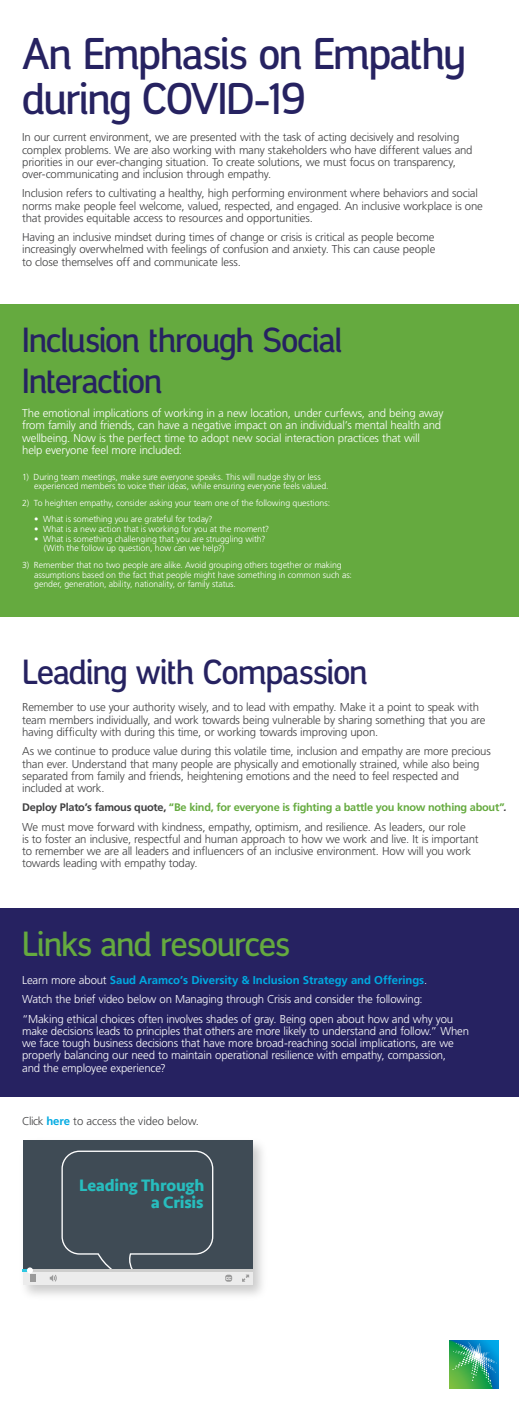
<style>
.page{position:relative;width:519px;height:1408px;background:#fff}
.page>*{position:absolute;margin:0;border:0;box-sizing:border-box;transform-origin:0 0}
.t1{font:600 49px/44.6px "Manifapro";letter-spacing:-.03em;color:#262261}
.t2{font:600 38.5px/40.2px "Manifapro";letter-spacing:-.025em;color:#262261}
.t3{font:600 38.5px "Manifapro";letter-spacing:-.025em;color:#65aa3f}
.t4{font:700 17.06px/17.1px "Seravek";letter-spacing:-.01em;color:#27bdbe;text-align:right}
.t5{font:300 11.38px/12.2px "Frutiger LT Std";letter-spacing:-.015em;color:#404041}
.t6{font:300 11.38px/12.2px "Frutiger LT Std";letter-spacing:-.015em;color:#fff}
.t7{font:700 10.94px "Frutiger LT Std";letter-spacing:-.025em;color:#65aa3f}
.t8{font:300 8.75px/9.6px "Frutiger LT Std";letter-spacing:-.005em;color:#fff}
.t9{font:700 4.29px "Arial";color:#fff}
.s1{color:#404041}
.s2{font-style:italic;color:#404041}
.s3{font-weight:700;color:#00aae2}
</style>
<div class="page">
<img style="left:22px;top:1140px;width:240px;height:155px">
<div style="left:0;top:304px;width:518px;height:312px;background:#65aa3f"></div>
<div style="left:0;top:908px;width:518px;height:189px;background:#262261"></div>
<svg style="left:449px;top:1340px;width:50px;height:49px"></svg>
<div style="left:449px;top:1340px;width:49px;height:48px;background:linear-gradient(to bottom,#069a49,#8bc33f)"></div>
<svg style="left:452px;top:1341px;width:44px;height:46px;background:#40a789"></svg>
<div style="left:23px;top:1140px;width:229px;height:129px;background:#3f4b55"></div>
<div style="left:23px;top:1272px;width:229px;height:13px;background:#ececec"></div>
<hr style="left:23px;top:1269px;width:229px;height:3px;background:#cececd">
<svg style="left:23px;top:1267px;width:13px;height:14px"></svg>
<svg style="left:50px;top:1150px;width:164px;height:132px"></svg>
<div style="left:225px;top:1274px;width:7px;height:7px;background:#9a9a9a;border-radius:3px"></div>
<svg style="left:242px;top:1274px;width:7px;height:7px"></svg>
<h1 class="t1" style="left:22px;top:24px;width:445px">An Emphasis on Empathy during COVID-19</h1>
<p class="t5" style="left:22px;top:131px;width:451px">In our current environment, we are presented with the task of acting decisively and resolving complex problems. We are also working with many stakeholders who have different values and priorities in our ever-changing situation. To create solutions, we must focus on transparency, over-communicating and inclusion through empathy.</p>
<p class="t5" style="left:22px;top:187px;width:462px">Inclusion refers to cultivating a healthy, high performing environment where behaviors and social norms make people feel welcome, valued, respected, and engaged. An inclusive workplace is one that provides equitable access to resources and opportunities.</p>
<p class="t5" style="left:22px;top:231px;width:414px;text-align:justify">Having an inclusive mindset during times of change or crisis is critical as people become increasingly overwhelmed with feelings of confusion and anxiety. This can cause people to close themselves off and communicate less.</p>
<h2 class="t2" style="left:22px;top:314px;width:321px">Inclusion through Social<br>Interaction</h2>
<p class="t6" style="left:22px;top:407px;width:422px">The emotional implications of working in a new location, under curfews, and being away from family and friends, can have a negative impact on an individual’s mental health and wellbeing. Now is the perfect time to adopt new social interaction practices that will<br>help everyone feel more included:</p>
<p class="t8" style="left:34px;top:472px;width:296px;text-indent:-12px">1) During team meetings, make sure everyone speaks. This will nudge shy or less experienced members to voice their ideas, while ensuring everyone feels valued.</p>
<p class="t8" style="left:22px;top:498px;width:309px">2) To heighten empathy, consider asking your team one of the following questions:</p>
<p class="t8" style="left:34px;top:515px;width:180px">• What is something you are grateful for today?</p>
<p class="t8" style="left:34px;top:524px;width:236px">• What is a new action that is working for you at the moment?</p>
<p class="t8" style="left:44px;top:534px;width:223px;text-indent:-10px">• What is something challenging that you are struggling with? (With the follow up question, how can we help?)</p>
<p class="t8" style="left:34px;top:560px;width:319px;text-indent:-12px">3) Remember that no two people are alike. Avoid grouping others together or making assumptions based on the fact that people might have something in common such as: gender, generation, ability, nationality, or family status.</p>
<h2 class="t2" style="left:22px;top:646px;width:347px">Leading with Compassion</h2>
<p class="t5" style="left:22px;top:701px;width:464px">Remember to use your authority wisely, and to lead with empathy. Make it a point to speak with team members individually, and work towards being vulnerable by sharing something that you are having difficulty with during this time, or working towards improving upon.</p>
<p class="t5" style="left:22px;top:745px;width:469px">As we continue to produce value during this volatile time, inclusion and empathy are more precious than ever. Understand that many people are physically and emotionally strained, while also being separated from family and friends, heightening emotions and the need to feel respected and included at work.</p>
<p class="t7" style="left:22px;top:801px;width:485px"><span class="s1">Deploy Plato’s famous quote,</span> “Be kind, for everyone is fighting a battle you know nothing about”<span class="s2">.</span></p>
<p class="t5" style="left:22px;top:820px;width:457px">We must move forward with kindness, empathy, optimism, and resilience. As leaders, our role<br>is to foster an inclusive, respectful and human approach to how we work and live. It is important to remember we are all leaders and influencers of an inclusive environment. How will you work towards leading with empathy today.</p>
<h2 class="t3" style="left:22px;top:908px;width:269px">Links and resources</h2>
<p class="t6" style="left:22px;top:970px;width:432px;line-height:19.2px">Learn more about <span class="s3">Saud Aramco’s Diversity &amp; Inclusion Strategy and Offerings</span>.<br>Watch the brief video below on Managing through Crisis and consider the following: “Making ethical choices often involves shades of gray. Being open about how and why you</p>
<p class="t6" style="left:22px;top:1025px;width:448px">make decisions leads to principles that others are more likely to understand and follow.” When we face tough business decisions that have more broad-reaching social implications, are we properly balancing our need to maintain operational resilience with empathy, compassion,<br>and the employee experience?</p>
<p class="t5" style="left:22px;top:1115px;width:178px">Click <span class="s3">here</span> to access the video below.</p>
<h3 class="t4" style="left:79px;top:1177px;width:127px">Leading Through a Crisis</h3>
<p class="t9" style="left:225px;top:1275px;width:8px">CC</p>
</div>
